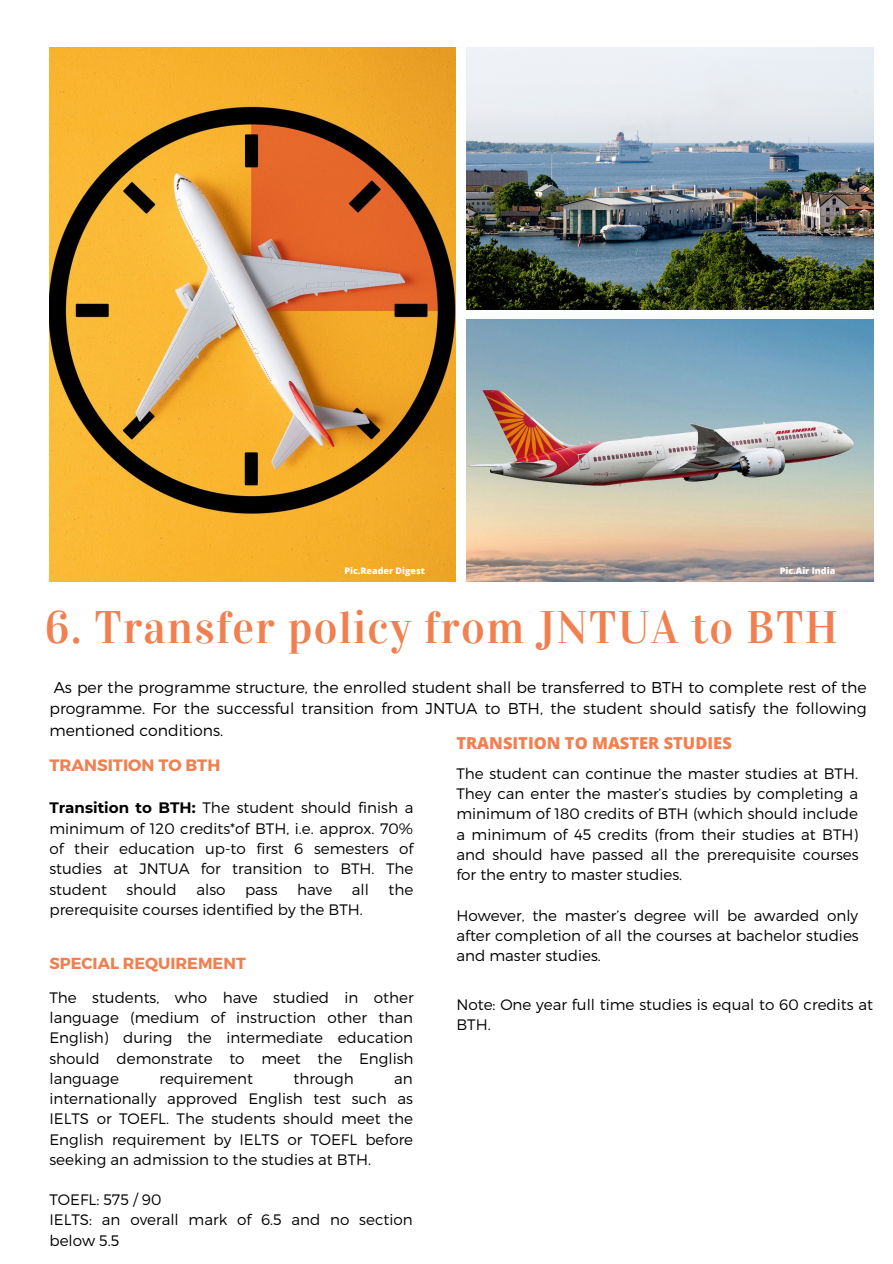
<style>
.page{position:relative;width:893px;height:1264px;background:#fff}
.page>*{position:absolute;margin:0;border:0;box-sizing:border-box;transform-origin:0 0}
.t1{font:45.45px "Vidaloka";letter-spacing:.03em;color:#f08050}
.t2{font:800 16.5px "Open Sans";color:#f08050}
.t3{font:700 16.5px "Montserrat";color:#f08050}
.t4{font:700 16.05px "Montserrat";color:#f08050}
.t5{font:300 15.6px/21.3px "Montserrat";color:#000;text-align:justify}
.t6{font:300 15.15px/20.2px "Montserrat";color:#000;text-align:justify}
.t7{font:800 9px "Open Sans";color:#fff}
.s1{font-weight:700}
</style>
<div class="page">
<img style="left:466px;top:319px;width:407px;height:262px">
<img style="left:466px;top:47px;width:407px;height:262px">
<img style="left:49px;top:47px;width:406px;height:534px">
<p class="t7" style="left:344px;top:564px;width:82px">Pic.Reader Digest</p>
<p class="t7" style="left:779px;top:564px;width:57px">Pic.Air India</p>
<p class="t1" style="left:45px;top:600px;width:794px">6. Transfer policy from JNTUA to BTH</p>
<p class="t5" style="left:49px;top:676px;width:818px">As per the programme structure, the enrolled student shall be transferred to BTH to complete rest of the programme. For the successful transition from JNTUA to BTH, the student should satisfy the following mentioned conditions.</p>
<p class="t2" style="left:456px;top:731px;width:277px">TRANSITION TO MASTER STUDIES</p>
<p class="t6" style="left:456px;top:762px;width:403px">The student can continue the master studies at BTH.<br>They can enter the master’s studies by completing a minimum of 180 credits of BTH (which should include a minimum of 45 credits (from their studies at BTH) and should have passed all the prerequisite courses for the entry to master studies.</p>
<p class="t6" style="left:456px;top:904px;width:404px">However, the master’s degree will be awarded only after completion of all the courses at bachelor studies and master studies.</p>
<p class="t3" style="left:49px;top:754px;width:172px">TRANSITION TO BTH</p>
<p class="t6" style="left:49px;top:796px;width:365px"><span class="s1">Transition to BTH:</span> The student should finish a minimum of 120 credits*of BTH, i.e. approx. 70% of their education up-to first 6 semesters of studies at JNTUA for transition to BTH. The student</p>
<p class="t6" style="left:126px;top:878px;width:52px">should</p>
<p class="t6" style="left:196px;top:878px;width:31px">also</p>
<p class="t6" style="left:245px;top:878px;width:34px">pass</p>
<p class="t6" style="left:297px;top:878px;width:37px">have</p>
<p class="t6" style="left:352px;top:878px;width:19px">all</p>
<p class="t6" style="left:388px;top:878px;width:26px">the</p>
<p class="t6" style="left:49px;top:898px;width:315px">prerequisite courses identified by the BTH.</p>
<p class="t4" style="left:49px;top:952px;width:198px">SPECIAL REQUIREMENT</p>
<p class="t6" style="left:49px;top:986px;width:365px">The students, who have studied in other language (medium of instruction other than English) during the intermediate education should demonstrate to meet the English language</p>
<p class="t6" style="left:456px;top:993px;width:418px">Note: One year full time studies is equal to 60 credits at<br>BTH.</p>
<p class="t6" style="left:159px;top:1067px;width:95px">requirement</p>
<p class="t6" style="left:293px;top:1067px;width:62px">through</p>
<p class="t6" style="left:49px;top:1067px;width:365px;text-indent:345px">an internationally approved English test such as IELTS or TOEFL. The students should meet the English requirement by IELTS or TOEFL before seeking an admission to the studies at BTH.</p>
<p class="t6" style="left:49px;top:1188px;width:113px">TOEFL: 575 / 90</p>
<p class="t6" style="left:49px;top:1209px;width:364px">IELTS: an overall mark of 6.5 and no section below 5.5</p>
</div>
